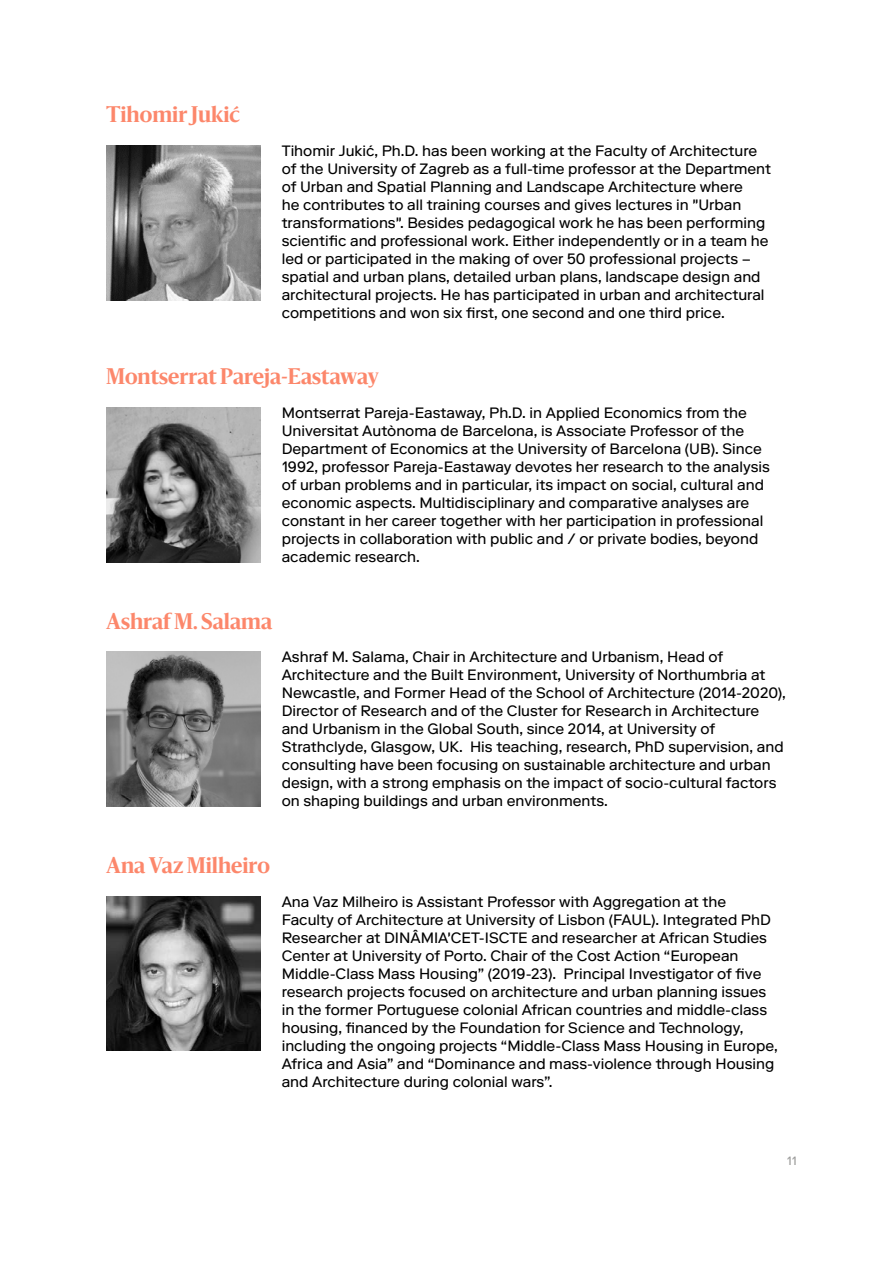
<style>
.page{position:relative;width:893px;height:1263px;background:#fff}
.page>*{position:absolute;margin:0;border:0;box-sizing:border-box;transform-origin:0 0}
.t1{font:700 21px "Sanomat";color:#fc876b}
.t2{font:15px/18px "Riforma LL";color:#000}
.t3{font:12px "Riforma LL";color:#9b9b9a}
</style>
<div class="page">
<img style="left:106px;top:652px;width:154px;height:154px">
<img style="left:106px;top:407px;width:154px;height:155px">
<img style="left:106px;top:896px;width:154px;height:155px">
<img style="left:106px;top:145px;width:154px;height:155px">
<h1 class="t1" style="left:106px;top:98px;width:135px">Tihomir Jukić</h1>
<p class="t2" style="left:282px;top:141px;width:491px">Tihomir Jukić, Ph.D. has been working at the Faculty of Architecture of the University of Zagreb as a full-time professor at the Department of Urban and Spatial Planning and Landscape Architecture where<br>he contributes to all training courses and gives lectures in "Urban transformations". Besides pedagogical work he has been performing scientific and professional work. Either independently or in a team he led or participated in the making of over 50 professional projects – spatial and urban plans, detailed urban plans, landscape design and architectural projects. He has participated in urban and architectural competitions and won six first, one second and one third price.</p>
<h1 class="t1" style="left:106px;top:360px;width:274px">Montserrat Pareja-Eastaway</h1>
<p class="t2" style="left:282px;top:403px;width:490px">Montserrat Pareja-Eastaway, Ph.D. in Applied Economics from the Universitat Autònoma de Barcelona, is Associate Professor of the Department of Economics at the University of Barcelona (UB). Since 1992, professor Pareja-Eastaway devotes her research to the analysis of urban problems and in particular, its impact on social, cultural and economic aspects. Multidisciplinary and comparative analyses are constant in her career together with her participation in professional projects in collaboration with public and / or private bodies, beyond academic research.</p>
<h1 class="t1" style="left:106px;top:605px;width:167px">Ashraf M. Salama</h1>
<p class="t2" style="left:282px;top:648px;width:506px">Ashraf M. Salama, Chair in Architecture and Urbanism, Head of Architecture and the Built Environment, University of Northumbria at Newcastle, and Former Head of the School of Architecture (2014-2020), Director of Research and of the Cluster for Research in Architecture and Urbanism in the Global South, since 2014, at University of Strathclyde, Glasgow, UK. His teaching, research, PhD supervision, and consulting have been focusing on sustainable architecture and urban design, with a strong emphasis on the impact of socio-cultural factors on shaping buildings and urban environments.</p>
<h1 class="t1" style="left:106px;top:849px;width:165px">Ana Vaz Milheiro</h1>
<p class="t2" style="left:282px;top:892px;width:498px">Ana Vaz Milheiro is Assistant Professor with Aggregation at the Faculty of Architecture at University of Lisbon (FAUL). Integrated PhD Researcher at DINÂMIA'CET-ISCTE and researcher at African Studies Center at University of Porto. Chair of the Cost Action “European Middle-Class Mass Housing” (2019-23). Principal Investigator of five research projects focused on architecture and urban planning issues in the former Portuguese colonial African countries and middle-class housing, financed by the Foundation for Science and Technology, including the ongoing projects “Middle-Class Mass Housing in Europe, Africa and Asia” and “Dominance and mass-violence through Housing and Architecture during colonial wars”.</p>
<p class="t3" style="left:787px;top:1153px;width:12px">11</p>
</div>
